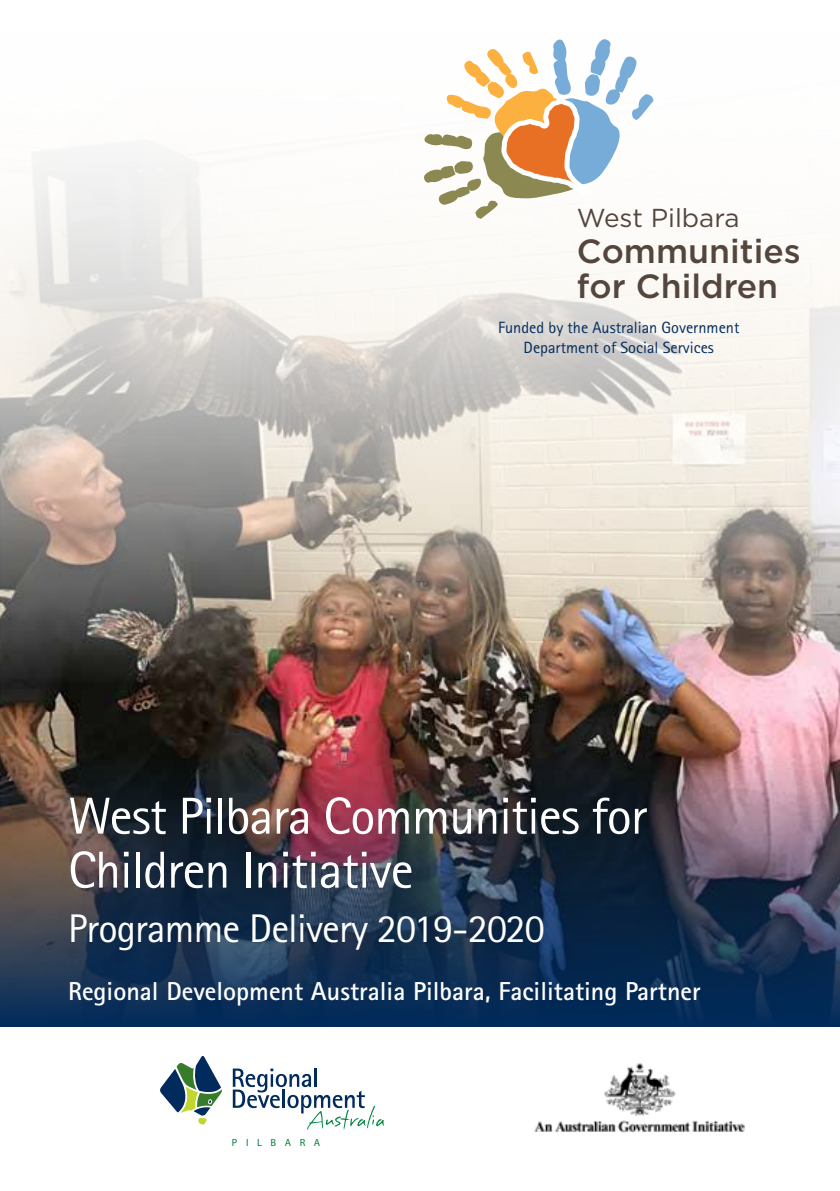
<style>
.page{position:relative;width:840px;height:1191px;background:#fff}
.page>*{position:absolute;margin:0;border:0;box-sizing:border-box;transform-origin:0 0}
.t1{font:52px/54px "Agfa Rotis Sans Serif";letter-spacing:-.02em;color:#fff}
.t2{font:40px "Agfa Rotis Sans Serif";letter-spacing:-.02em;color:#fff}
.t3{font:500 33.6px "Gotham";color:#54453d}
.t4{font:700 26px "Agfa Rotis Sans Serif";color:#fff}
.t5{font:26px "Gotham";color:#54453d}
.t6{font:16.2px/19.6px "Agfa Rotis Sans Serif";color:#002b5c;text-align:center}
.t7{font:300 10.4px "Rotis Sans Serif Std";letter-spacing:.82em;color:#00853f}
</style>
<div class="page">
<img style="left:0;top:682px;width:839px;height:68px">
<img style="left:0;top:750px;width:839px;height:276px">
<svg style="left:233px;top:1068px;width:151px;height:61px"></svg>
<svg style="left:160px;top:1056px;width:62px;height:68px"></svg>
<img style="left:534px;top:1063px;width:211px;height:70px">
<img style="left:0;top:99px;width:839px;height:583px">
<svg style="left:424px;top:39px;width:229px;height:180px"></svg>
<h3 class="t5" style="left:576px;top:203px;width:164px">West Pilbara</h3>
<h3 class="t3" style="left:576px;top:232px;width:225px">Communities</h3>
<h3 class="t3" style="left:576px;top:267px;width:203px">for Children</h3>
<p class="t6" style="left:498px;top:318px;width:243px">Funded by the Australian Government<br>Department of Social Services</p>
<h1 class="t1" style="left:68px;top:788px;width:580px">West Pilbara Communities for<br>Children Initiative</h1>
<h2 class="t2" style="left:68px;top:904px;width:478px">Programme Delivery 2019-2020</h2>
<h3 class="t4" style="left:68px;top:975px;width:634px">Regional Development Australia Pilbara, Facilitating Partner</h3>
<p class="t7" style="left:232px;top:1137px;width:90px">PILBARA</p>
</div>
